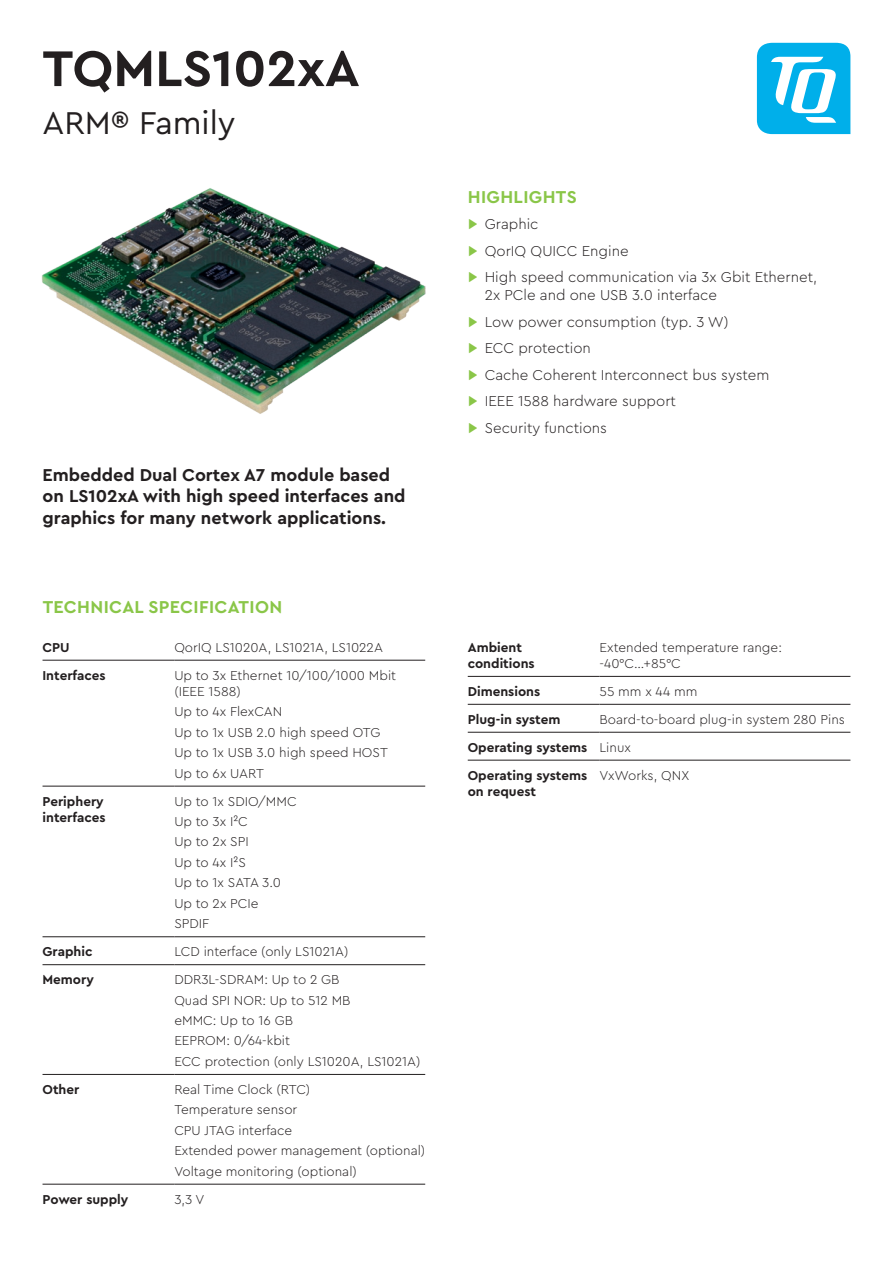
<style>
.page{position:relative;width:893px;height:1263px;background:#fff}
.page>*{position:absolute;margin:0;border:0;box-sizing:border-box;transform-origin:0 0}
.t1{font:700 52.5px "TQPRO";color:#231f20}
.t2{font:33px "TQPRO";color:#231f20}
.t3{font:700 18px/21.6px "TQPRO";color:#231f20}
.t4{font:700 18px "TQPRO";letter-spacing:.02em;color:#8ac648}
.t5{font:300 15px/26.5px "TQPRO";color:#231f20}
.t6{font:300 13.5px/20.4px "TQPRO";color:#231f20}
.t7{font:700 13.5px/16.2px "TQPRO";color:#231f20}
.s1{color:#8ac648}
.s2{font-weight:700}
</style>
<div class="page">
<img style="left:41px;top:188px;width:385px;height:226px">
<hr style="left:43px;top:660px;width:131px;height:1px;background:#231f20">
<hr style="left:174px;top:660px;width:251px;height:1px;background:#231f20">
<hr style="left:43px;top:786px;width:131px;height:1px;background:#231f20">
<hr style="left:174px;top:786px;width:251px;height:1px;background:#231f20">
<hr style="left:43px;top:936px;width:131px;height:1px;background:#231f20">
<hr style="left:174px;top:936px;width:251px;height:1px;background:#231f20">
<hr style="left:43px;top:964px;width:131px;height:1px;background:#231f20">
<hr style="left:174px;top:964px;width:251px;height:1px;background:#231f20">
<hr style="left:43px;top:1074px;width:131px;height:1px;background:#231f20">
<hr style="left:174px;top:1074px;width:251px;height:1px;background:#231f20">
<hr style="left:43px;top:1184px;width:131px;height:1px;background:#231f20">
<hr style="left:174px;top:1184px;width:251px;height:1px;background:#231f20">
<hr style="left:468px;top:676px;width:132px;height:1px;background:#231f20">
<hr style="left:600px;top:676px;width:250px;height:1px;background:#231f20">
<hr style="left:468px;top:704px;width:132px;height:1px;background:#231f20">
<hr style="left:600px;top:704px;width:250px;height:1px;background:#231f20">
<hr style="left:468px;top:732px;width:132px;height:1px;background:#231f20">
<hr style="left:600px;top:732px;width:250px;height:1px;background:#231f20">
<hr style="left:468px;top:760px;width:132px;height:1px;background:#231f20">
<hr style="left:600px;top:760px;width:250px;height:1px;background:#231f20">
<svg style="left:757px;top:43px;width:93px;height:91px"></svg>
<h1 class="t1" style="left:43px;top:34px;width:319px">TQMLS102xA</h1>
<h2 class="t2" style="left:43px;top:101px;width:195px">ARM® Family</h2>
<h3 class="t3" style="left:43px;top:463px;width:364px">Embedded Dual Cortex A7 module based on LS102xA with high speed interfaces and graphics for many network applications.</h3>
<h3 class="t4" style="left:43px;top:595px;width:241px">TECHNICAL SPECIFICATION</h3>
<p class="t7" style="left:43px;top:638px;width:29px">CPU</p>
<p class="t6" style="left:174px;top:636px;width:210px">QorIQ LS1020A, LS1021A, LS1022A</p>
<p class="t7" style="left:43px;top:666px;width:65px">Interfaces</p>
<p class="t6" style="left:174px;top:666px;width:223px;line-height:16.2px">Up to 3x Ethernet 10/100/1000 Mbit (IEEE 1588)</p>
<p class="t6" style="left:174px;top:701px;width:215px">Up to 4x FlexCAN<br>Up to 1x USB 2.0 high speed OTG<br>Up to 1x USB 3.0 high speed HOST<br>Up to 6x UART</p>
<p class="t7" style="left:43px;top:792px;width:65px">Periphery interfaces</p>
<p class="t6" style="left:174px;top:790px;width:124px">Up to 1x SDIO/MMC<br>Up to 3x I²C<br>Up to 2x SPI<br>Up to 4x I²S<br>Up to 1x SATA 3.0<br>Up to 2x PCIe<br>SPDIF</p>
<p class="t7" style="left:43px;top:943px;width:52px">Graphic</p>
<p class="t6" style="left:174px;top:941px;width:176px">LCD interface (only LS1021A)</p>
<p class="t7" style="left:43px;top:971px;width:53px">Memory</p>
<p class="t6" style="left:174px;top:969px;width:248px">DDR3L-SDRAM: Up to 2 GB<br>Quad SPI NOR: Up to 512 MB<br>eMMC: Up to 16 GB<br>EEPROM: 0/64-kbit<br>ECC protection (only LS1020A, LS1021A)</p>
<p class="t7" style="left:43px;top:1081px;width:38px">Other</p>
<p class="t6" style="left:174px;top:1078px;width:252px">Real Time Clock (RTC)<br>Temperature sensor<br>CPU JTAG interface<br>Extended power management (optional)<br>Voltage monitoring (optional)</p>
<p class="t7" style="left:43px;top:1190px;width:87px">Power supply</p>
<p class="t6" style="left:174px;top:1188px;width:32px">3,3 V</p>
<h3 class="t4" style="left:468px;top:185px;width:110px">HIGHLIGHTS</h3>
<p class="t5" style="left:468px;top:210px;width:351px"><span class="s1">▶</span> Graphic<br><span class="s1">▶</span> QorIQ QUICC Engine<br><span class="s1">▶</span> High speed communication via 3x Gbit Ethernet,</p>
<p class="t5" style="left:468px;top:281px;width:303px;text-indent:17px">2x PCle and one USB 3.0 interface<br><span class="s1">▶</span> Low power consumption (typ. 3 W)<br><span class="s1">▶</span> ECC protection<br><span class="s1">▶</span> Cache Coherent Interconnect bus system <span class="s1">▶</span> IEEE 1588 hardware support<br><span class="s1">▶</span> Security functions</p>
<p class="t7" style="left:468px;top:638px;width:69px">Ambient conditions</p>
<p class="t6" style="left:600px;top:638px;width:184px;line-height:16.2px">Extended temperature range: -40°C…+85°C</p>
<p class="t7" style="left:468px;top:683px;width:74px">Dimensions</p>
<p class="t6" style="left:600px;top:680px;width:99px">55 mm x 44 mm</p>
<p class="t7" style="left:468px;top:710px;width:94px">Plug-in system</p>
<p class="t6" style="left:468px;top:705px;width:379px;line-height:27.9px;text-indent:132px">Board-to-board plug-in system 280 Pins<br><span class="s2">Operating systems</span> Linux<br><span class="s2">Operating systems</span></p>
<p class="t7" style="left:468px;top:782px;width:70px">on request</p>
<p class="t6" style="left:600px;top:764px;width:91px">VxWorks, QNX</p>
</div>
